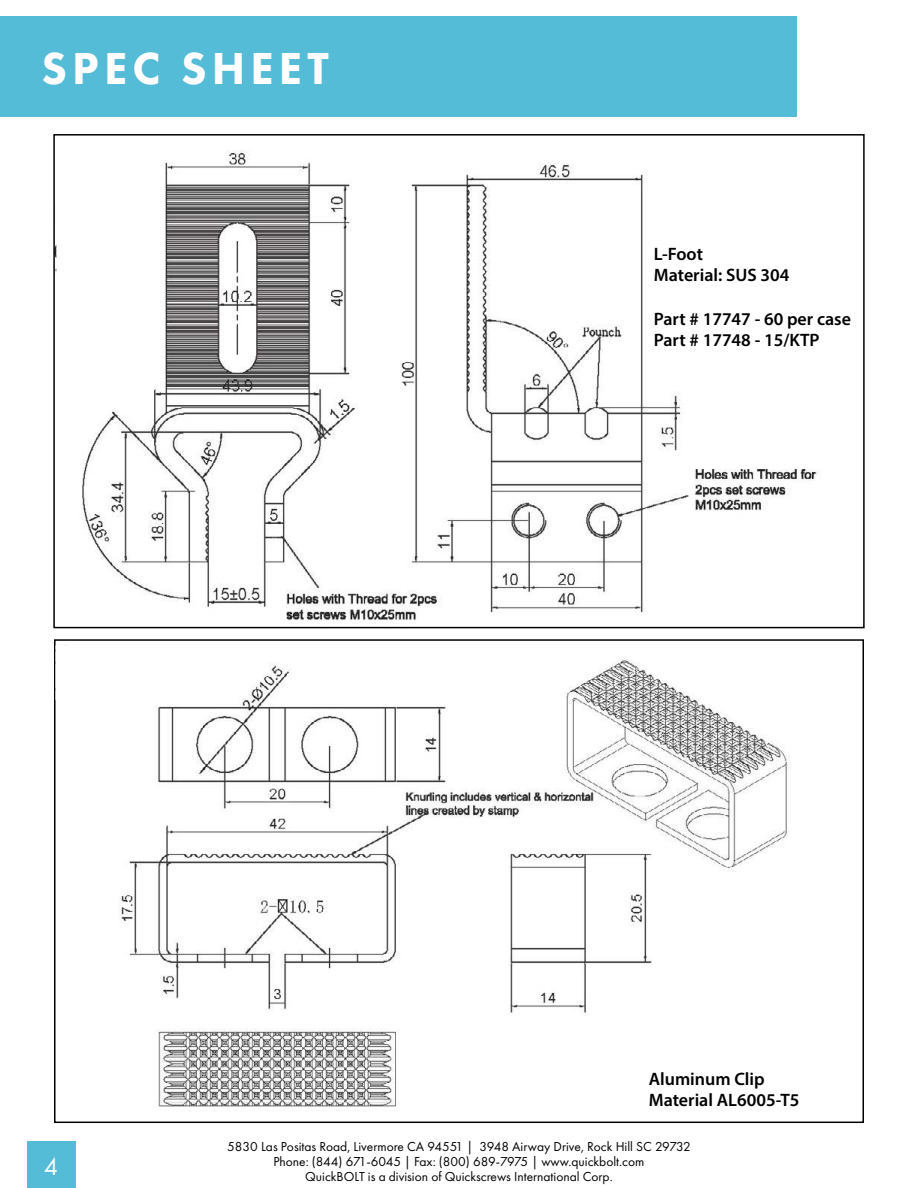
<style>
.page{position:relative;width:918px;height:1188px;background:#fff}
.page>*{position:absolute;margin:0;border:0;box-sizing:border-box;transform-origin:0 0}
.t1{font:800 46.5px "Futura PT";letter-spacing:.11em;color:#fff}
.t2{font:25.5px "Futura PT";color:#fff}
.t3{font:600 18px/21.6px "Myriad Pro";color:#000}
.t4{font:13.5px/15px "Futura PT";color:#000;text-align:center}
</style>
<div class="page">
<div style="left:27px;top:1142px;width:48px;height:46px;background:#55bcd7"></div>
<div style="left:0;top:17px;width:796px;height:100px;background:#55bcd7"></div>
<img style="left:119px;top:659px;width:671px;height:448px">
<div style="left:56px;top:646px;width:76px;height:54px;background:#fff"></div>
<img style="left:82px;top:151px;width:737px;height:470px">
<div style="left:56px;top:197px;width:98px;height:99px;background:#fff"></div>
<div style="left:654px;top:246px;width:199px;height:100px;background:#fff"></div>
<h1 class="t1" style="left:42px;top:39px;width:289px">SPEC SHEET</h1>
<h3 class="t3" style="left:654px;top:243px;width:137px">L-Foot<br>Material: SUS 304</h3>
<h3 class="t3" style="left:654px;top:307px;width:199px">Part # 17747 - 60 per case<br>Part # 17748 - 15/KTP</h3>
<h3 class="t3" style="left:649px;top:1067px;width:152px">Aluminum Clip<br>Material AL6005-T5</h3>
<h2 class="t2" style="left:44px;top:1151px;width:16px">4</h2>
<p class="t4" style="left:227px;top:1139px;width:465px">5830 Las Positas Road, Livermore CA 94551 | 3948 Airway Drive, Rock Hill SC 29732<br>Phone: (844) 671-6045 | Fax: (800) 689-7975 | www.quickbolt.com</p>
<p class="t4" style="left:305px;top:1169px;width:309px">QuickBOLT is a division of Quickscrews International Corp.</p>
</div>
